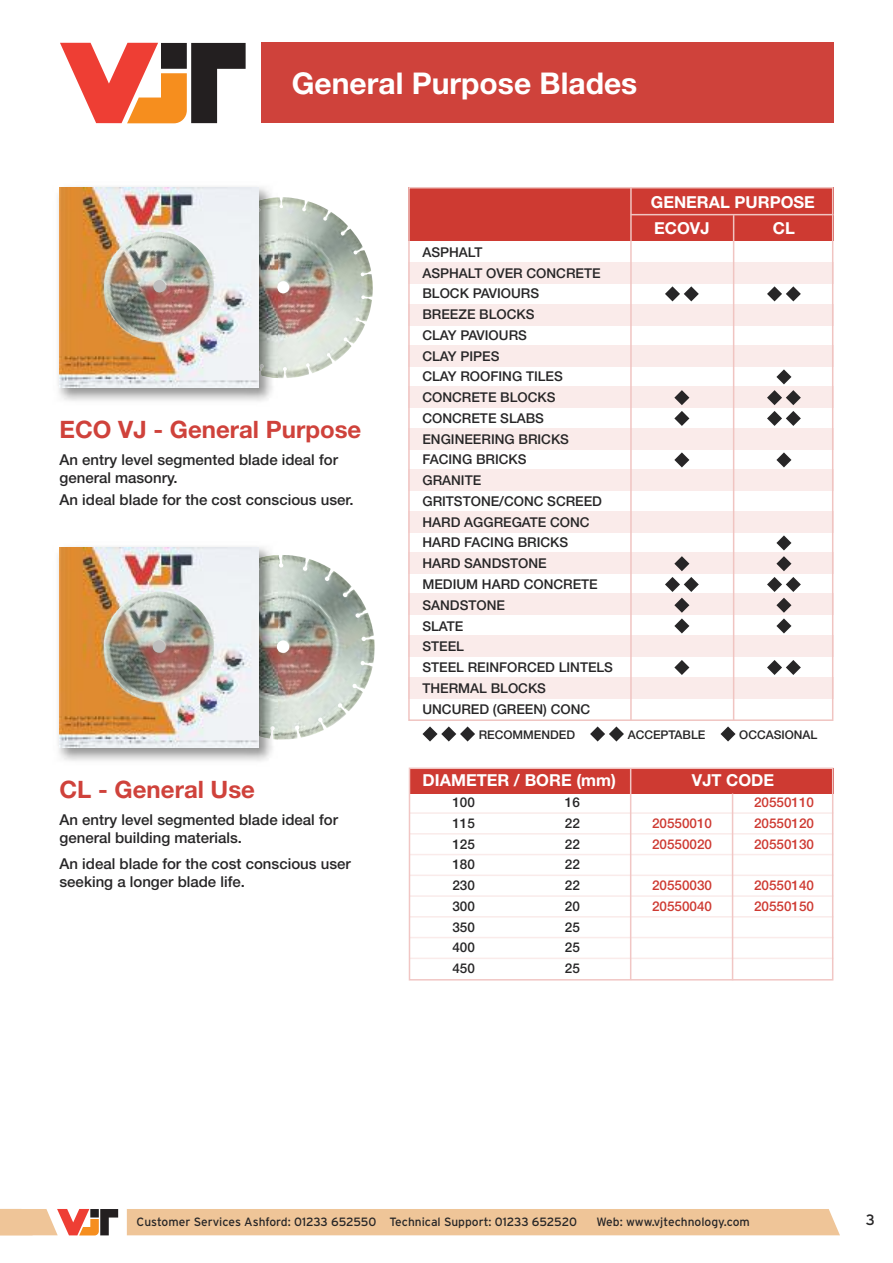
<style>
.page{position:relative;width:893px;height:1263px;background:#fff}
.page>*{position:absolute;margin:0;border:0;box-sizing:border-box;transform-origin:0 0}
.t1{font:700 30px "Helvetica Neue LT Pro";color:#fff}
.t2{font:700 24px "Helvetica Neue LT Pro";color:#cf423b}
.t3{font:700 16.5px/26.5px "Helvetica Neue LT Pro";color:#fff}
.t4{font:500 15px/18px "Helvetica Neue LT Pro";color:#272627}
.t5{font:15px "Interstate";color:#272627}
.t6{font:500 13.5px/20.7px "Helvetica Neue LT Pro";color:#272627}
.t7{font:500 13.5px "Helvetica Neue LT Pro";color:#ce3a32}
.t8{font:12px "Interstate";color:#272627}
.t9{font:500 12px "Helvetica Neue LT Pro";color:#272627}
</style>
<div class="page">
<div style="left:409px;top:768px;width:424px;height:25px;background:#ce3a32"></div>
<img style="left:303px;top:558px;width:72px;height:170px">
<img style="left:285px;top:200px;width:88px;height:178px">
<img style="left:58px;top:187px;width:215px;height:214px">
<img style="left:259px;top:197px;width:19px;height:181px">
<img style="left:60px;top:188px;width:199px;height:199px">
<svg style="left:55px;top:1235px;width:54px;height:1px"></svg>
<div style="left:127px;top:1209px;width:713px;height:26px;background:#efc598"></div>
<svg style="left:0;top:1209px;width:118px;height:26px"></svg>
<div style="left:261px;top:43px;width:572px;height:80px;background:#cf423b"></div>
<svg style="left:60px;top:43px;width:186px;height:80px"></svg>
<div style="left:408px;top:187px;width:425px;height:53px;background:#ce3a32"></div>
<div style="left:408px;top:262px;width:425px;height:22px;background:#faebea"></div>
<div style="left:408px;top:304px;width:425px;height:22px;background:#faebea"></div>
<div style="left:408px;top:345px;width:425px;height:22px;background:#faebea"></div>
<div style="left:408px;top:386px;width:425px;height:22px;background:#faebea"></div>
<div style="left:408px;top:428px;width:425px;height:21px;background:#faebea"></div>
<div style="left:408px;top:470px;width:425px;height:21px;background:#faebea"></div>
<div style="left:408px;top:511px;width:425px;height:21px;background:#faebea"></div>
<div style="left:408px;top:552px;width:425px;height:22px;background:#faebea"></div>
<div style="left:408px;top:594px;width:425px;height:21px;background:#faebea"></div>
<div style="left:408px;top:635px;width:425px;height:22px;background:#faebea"></div>
<div style="left:408px;top:677px;width:425px;height:21px;background:#faebea"></div>
<div style="left:408px;top:187px;width:425px;height:534px;border:2px solid #f0c4c1"></div>
<svg style="left:665px;top:286px;width:34px;height:15px"></svg>
<svg style="left:776px;top:369px;width:15px;height:15px"></svg>
<svg style="left:767px;top:286px;width:34px;height:15px"></svg>
<svg style="left:674px;top:390px;width:15px;height:15px"></svg>
<svg style="left:767px;top:390px;width:34px;height:15px"></svg>
<svg style="left:674px;top:411px;width:15px;height:15px"></svg>
<svg style="left:767px;top:411px;width:34px;height:15px"></svg>
<svg style="left:674px;top:452px;width:15px;height:15px"></svg>
<svg style="left:776px;top:452px;width:15px;height:15px"></svg>
<svg style="left:776px;top:535px;width:15px;height:15px"></svg>
<svg style="left:674px;top:556px;width:15px;height:15px"></svg>
<svg style="left:776px;top:556px;width:15px;height:15px"></svg>
<svg style="left:665px;top:577px;width:34px;height:15px"></svg>
<svg style="left:767px;top:577px;width:34px;height:15px"></svg>
<svg style="left:674px;top:598px;width:15px;height:35px"></svg>
<svg style="left:776px;top:598px;width:15px;height:35px"></svg>
<svg style="left:674px;top:660px;width:15px;height:15px"></svg>
<svg style="left:767px;top:660px;width:34px;height:15px"></svg>
<svg style="left:590px;top:726px;width:34px;height:15px"></svg>
<svg style="left:422px;top:726px;width:53px;height:15px"></svg>
<svg style="left:720px;top:726px;width:15px;height:15px"></svg>
<hr style="left:631px;top:214px;width:202px;height:1px;background:#f0c4c1">
<hr style="left:733px;top:215px;width:1px;height:505px;background:#f0c4c1">
<hr style="left:630px;top:187px;width:2px;height:533px;background:#f0c4c1">
<img style="left:58px;top:547px;width:220px;height:171px">
<img style="left:259px;top:589px;width:17px;height:150px">
<img style="left:60px;top:548px;width:199px;height:199px">
<hr style="left:410px;top:812px;width:423px;height:2px;background:#faebea">
<hr style="left:410px;top:833px;width:423px;height:1px;background:#faebea">
<hr style="left:410px;top:854px;width:423px;height:1px;background:#faebea">
<hr style="left:410px;top:874px;width:423px;height:2px;background:#faebea">
<hr style="left:410px;top:895px;width:423px;height:2px;background:#faebea">
<hr style="left:410px;top:916px;width:423px;height:1px;background:#faebea">
<hr style="left:410px;top:937px;width:423px;height:1px;background:#faebea">
<hr style="left:410px;top:957px;width:423px;height:2px;background:#faebea">
<div style="left:409px;top:767px;width:424px;height:213px;border:2px solid #f1c6c4"></div>
<hr style="left:630px;top:768px;width:1px;height:212px;background:#f1c6c4">
<hr style="left:732px;top:793px;width:1px;height:187px;background:#f1c6c4">
<img style="left:104px;top:232px;width:110px;height:110px">
<img style="left:104px;top:592px;width:110px;height:110px">
<h1 class="t1" style="left:292px;top:72px;width:347px">General Purpose Blades</h1>
<p class="t3" style="left:651px;top:190px;width:166px">GENERAL PURPOSE<br>ECOVJ</p>
<p class="t3" style="left:773px;top:216px;width:24px">CL</p>
<h2 class="t2" style="left:60px;top:421px;width:303px">ECO VJ - General Purpose</h2>
<p class="t4" style="left:60px;top:452px;width:280px">An entry level segmented blade ideal for general masonry.</p>
<p class="t4" style="left:60px;top:492px;width:296px">An ideal blade for the cost conscious user.</p>
<h2 class="t2" style="left:60px;top:781px;width:197px">CL - General Use</h2>
<p class="t4" style="left:60px;top:812px;width:280px">An entry level segmented blade ideal for general building materials.</p>
<p class="t4" style="left:60px;top:856px;width:293px">An ideal blade for the cost conscious user seeking a longer blade life.</p>
<p class="t6" style="left:422px;top:243px;width:192px">ASPHALT<br>ASPHALT OVER CONCRETE<br>BLOCK PAVIOURS<br>BREEZE BLOCKS<br>CLAY PAVIOURS<br>CLAY PIPES<br>CLAY ROOFING TILES<br>CONCRETE BLOCKS<br>CONCRETE SLABS<br>ENGINEERING BRICKS<br>FACING BRICKS<br>GRANITE<br>GRITSTONE/CONC SCREED<br>HARD AGGREGATE CONC<br>HARD FACING BRICKS<br>HARD SANDSTONE<br>MEDIUM HARD CONCRETE<br>SANDSTONE<br>SLATE<br>STEEL<br>STEEL REINFORCED LINTELS<br>THERMAL BLOCKS<br>UNCURED (GREEN) CONC</p>
<p class="t9" style="left:479px;top:730px;width:98px">RECOMMENDED</p>
<p class="t9" style="left:628px;top:730px;width:79px">ACCEPTABLE</p>
<p class="t9" style="left:739px;top:730px;width:80px">OCCASIONAL</p>
<p class="t3" style="left:423px;top:768px;width:195px">DIAMETER / BORE (mm)</p>
<p class="t3" style="left:692px;top:768px;width:84px">VJT CODE</p>
<p class="t6" style="left:452px;top:793px;width:24px">100</p>
<p class="t6" style="left:565px;top:793px;width:17px">16</p>
<p class="t7" style="left:754px;top:797px;width:62px">20550110</p>
<p class="t6" style="left:452px;top:814px;width:24px">115</p>
<p class="t6" style="left:565px;top:814px;width:17px">22</p>
<p class="t7" style="left:652px;top:818px;width:62px">20550010</p>
<p class="t7" style="left:754px;top:818px;width:62px">20550120</p>
<p class="t6" style="left:452px;top:835px;width:24px">125</p>
<p class="t6" style="left:565px;top:835px;width:17px">22</p>
<p class="t7" style="left:652px;top:839px;width:62px">20550020</p>
<p class="t7" style="left:754px;top:839px;width:62px">20550130</p>
<p class="t6" style="left:452px;top:855px;width:24px">180</p>
<p class="t6" style="left:565px;top:855px;width:17px">22</p>
<p class="t6" style="left:452px;top:876px;width:24px">230</p>
<p class="t6" style="left:565px;top:876px;width:17px">22</p>
<p class="t7" style="left:652px;top:880px;width:62px">20550030</p>
<p class="t7" style="left:754px;top:880px;width:62px">20550140</p>
<p class="t6" style="left:452px;top:897px;width:24px">300</p>
<p class="t6" style="left:565px;top:897px;width:17px">20</p>
<p class="t7" style="left:652px;top:901px;width:62px">20550040</p>
<p class="t7" style="left:754px;top:901px;width:62px">20550150</p>
<p class="t6" style="left:452px;top:918px;width:24px">350</p>
<p class="t6" style="left:565px;top:918px;width:17px">25</p>
<p class="t6" style="left:452px;top:938px;width:24px">400</p>
<p class="t6" style="left:565px;top:938px;width:17px">25</p>
<p class="t6" style="left:452px;top:959px;width:24px">450</p>
<p class="t6" style="left:565px;top:959px;width:17px">25</p>
<p class="t8" style="left:137px;top:1215px;width:442px">Customer Services Ashford: 01233 652550 Technical Support: 01233 652520</p>
<p class="t8" style="left:596px;top:1215px;width:155px">Web: www.vjtechnology.com</p>
<p class="t5" style="left:866px;top:1211px;width:11px">3</p>
</div>
